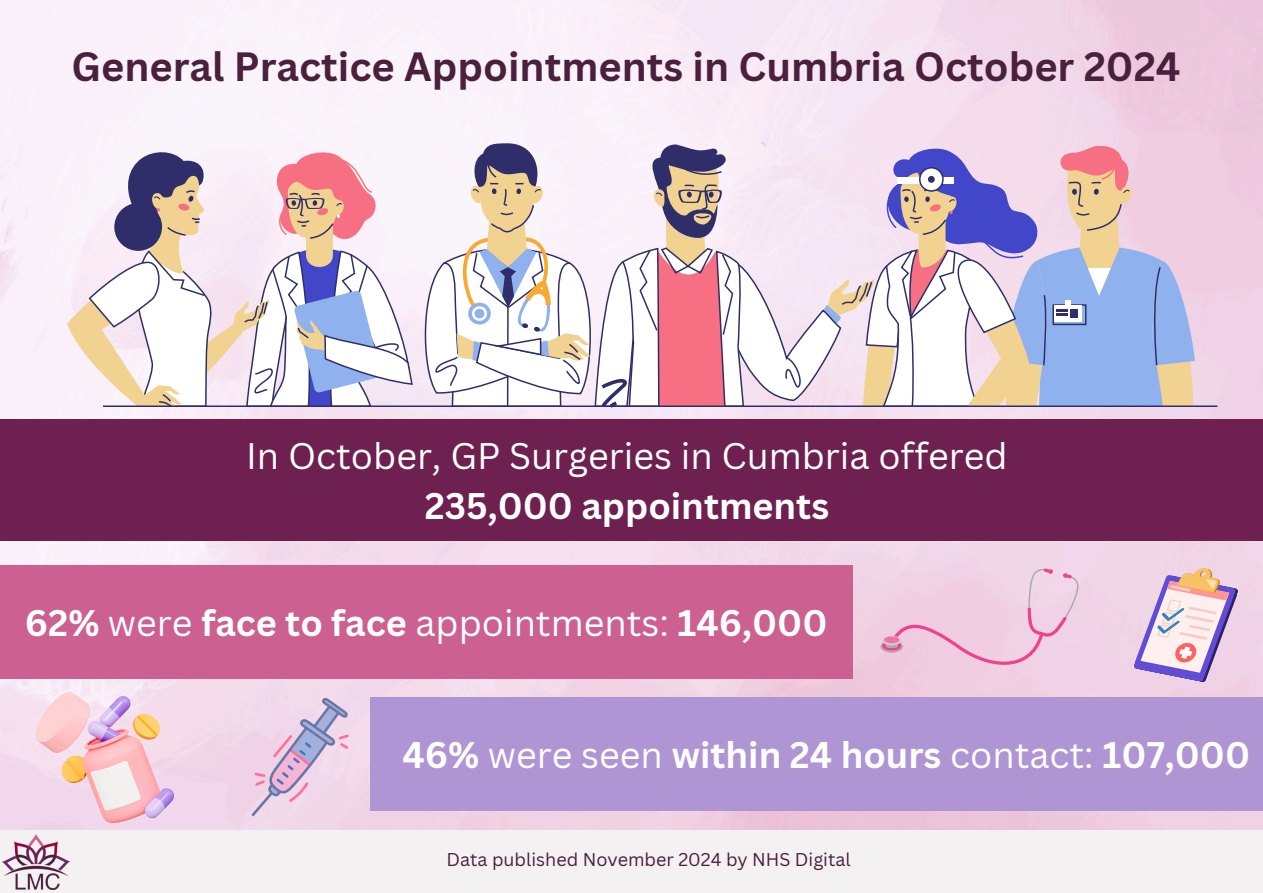
<style>
.page{position:relative;width:1263px;height:893px;background:#fff}
.page>*{position:absolute;margin:0;border:0;box-sizing:border-box;transform-origin:0 0}
.t1{font:700 39.75px "Canva Sans";color:#4a203c}
.t2{font:700 36px "Canva Sans";color:#fff}
.t3{font:36px/50.1px "Canva Sans";color:#fff;text-align:center}
.t4{font:18px "Canva Sans";color:#4a203c}
.s1{font-weight:700}
.s2{font-weight:400}
</style>
<div class="page">
<img style="left:0;top:0;width:1263px;height:830px">
<div style="left:0;top:830px;width:1263px;height:63px;background:#f4f1f3"></div>
<div style="left:0;top:420px;width:1263px;height:121px;background:#6e2151"></div>
<div style="left:0;top:565px;width:852px;height:113px;background:#cc6191"></div>
<div style="left:371px;top:697px;width:892px;height:114px;background:#b095d4"></div>
<svg style="left:420px;top:142px;width:775px;height:266px"></svg>
<svg style="left:67px;top:150px;width:347px;height:258px"></svg>
<hr style="left:103px;top:405px;width:1114px;height:2px;background:#2f2e6b">
<svg style="left:880px;top:568px;width:199px;height:107px;background:#efc9de"></svg>
<svg style="left:1133px;top:563px;width:105px;height:122px"></svg>
<svg style="left:251px;top:698px;width:98px;height:119px;background:#dec6de"></svg>
<img style="left:36px;top:692px;width:138px;height:130px">
<img style="left:3px;top:834px;width:67px;height:55px">
<h2 class="t1" style="left:72px;top:38px;width:1110px">General Practice Appointments in Cumbria October 2024</h2>
<p class="t3" style="left:246px;top:430px;width:763px">In October, GP Surgeries in Cumbria offered<br><span class="s1">235,000 appointments</span></p>
<h1 class="t2" style="left:25px;top:597px;width:804px">62% <span class="s2">were</span> face to face <span class="s2">appointments:</span> 146,000</h1>
<p class="t2" style="left:402px;top:729px;width:849px">46% <span class="s2">were seen</span> within 24 hours <span class="s2">contact:</span> 107,000</p>
<h2 class="t4" style="left:447px;top:846px;width:406px">Data published November 2024 by NHS Digital</h2>
</div>
